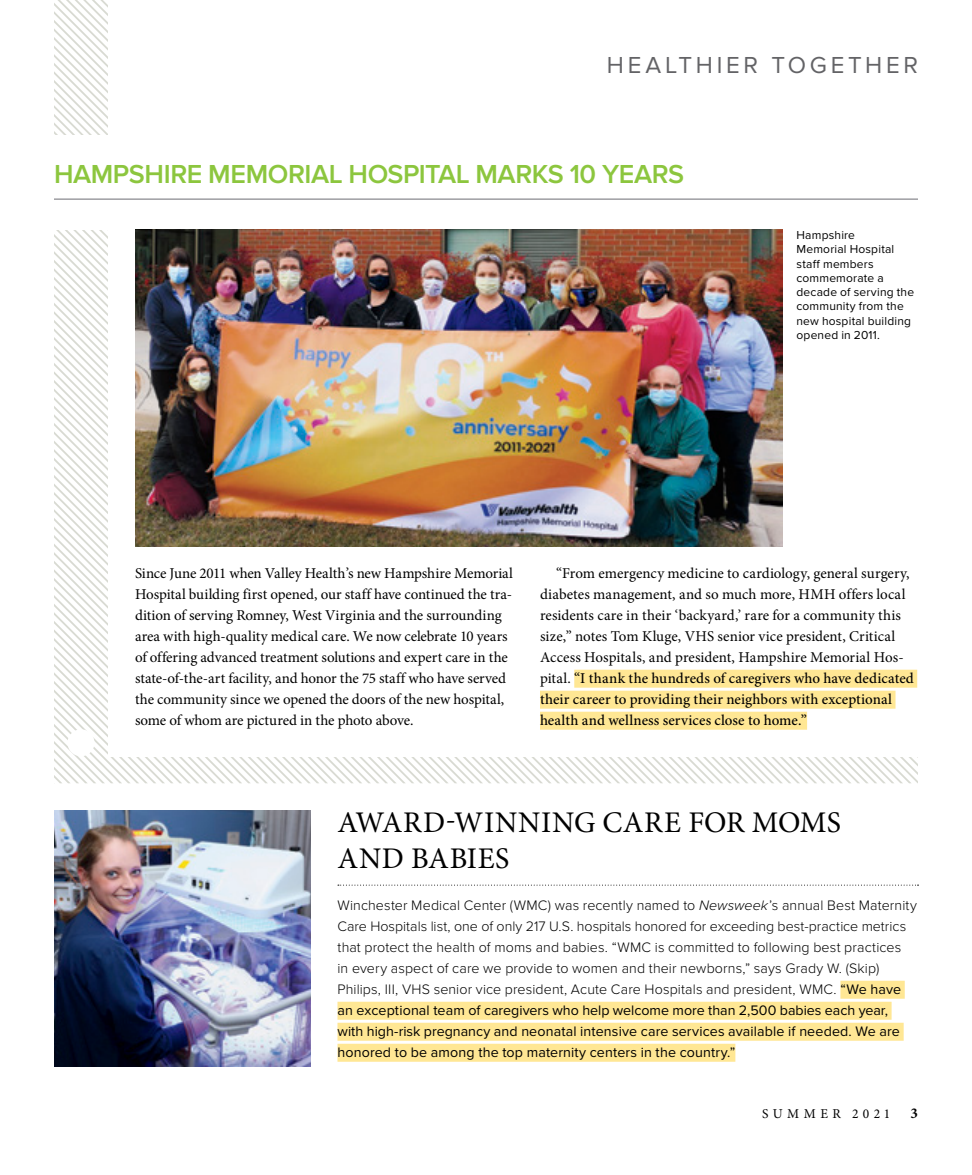
<style>
.page{position:relative;width:972px;height:1175px;background:#fff}
.page>*{position:absolute;margin:0;border:0;box-sizing:border-box;transform-origin:0 0}
.t1{font:30px/36px "Minion Pro";letter-spacing:.02em;color:#000}
.t2{font:600 27px "Proxima Nova";letter-spacing:-.015em;color:#8cc63e}
.t3{font:24px "Proxima Nova";letter-spacing:.155em;color:#636366}
.t4{font:15px/21px "Minion Pro";letter-spacing:-.005em;color:#000}
.t5{font:700 15px "Minion Pro";color:#000}
.t6{font:300 14.25px/21px "Proxima Nova";letter-spacing:.005em;color:#000}
.t7{font:13.5px "Minion Pro";letter-spacing:.325em;color:#000}
.t8{font:12px/14.2px "Proxima Nova";letter-spacing:.015em;color:#000}
.s1{font-weight:500}
.s2{font-style:italic}
.s3{font-weight:400}
</style>
<div class="page">
<svg style="left:54px;top:230px;width:649px;height:553px"></svg>
<svg style="left:54px;top:440px;width:343px;height:343px"></svg>
<div style="left:108px;top:0;width:824px;height:756px;background:#fff"></div>
<div style="left:68px;top:729px;width:26px;height:27px;background:#fff;border-radius:50%"></div>
<hr style="left:54px;top:198px;width:864px;height:2px;background:#9d9ea2">
<img style="left:135px;top:230px;width:648px;height:317px">
<div style="left:574px;top:669px;width:343px;height:18px;background:#ffe794"></div>
<div style="left:540px;top:690px;width:356px;height:18px;background:#ffe794"></div>
<div style="left:540px;top:711px;width:267px;height:18px;background:#ffe794"></div>
<img style="left:54px;top:810px;width:256px;height:256px">
<svg style="left:338px;top:884px;width:581px;height:1px"></svg>
<div style="left:840px;top:980px;width:65px;height:18px;background:#ffe794"></div>
<div style="left:338px;top:1001px;width:554px;height:18px;background:#ffe794"></div>
<div style="left:338px;top:1022px;width:566px;height:18px;background:#ffe794"></div>
<div style="left:338px;top:1043px;width:397px;height:18px;background:#ffe794"></div>
<p class="t3" style="left:607px;top:51px;width:313px">HEALTHIER TOGETHER</p>
<p class="t2" style="left:54px;top:159px;width:632px">HAMPSHIRE MEMORIAL HOSPITAL MARKS 10 YEARS</p>
<p class="t8" style="left:796px;top:228px;width:119px">Hampshire<br>Memorial Hospital staff members commemorate a decade of serving the community from the new hospital building opened in 2011.</p>
<p class="t4" style="left:135px;top:563px;width:379px">Since June 2011 when Valley Health’s new Hampshire Memorial Hospital building first opened, our staff have continued the tra&shy;dition of serving Romney, West Virginia and the surrounding area with high-quality medical care. We now celebrate 10 years of offering advanced treatment solutions and expert care in the state-of-the-art facility, and honor the 75 staff who have served the community since we opened the doors of the new hospital, some of whom are pictured in the photo above.</p>
<p class="t4" style="left:540px;top:563px;width:375px;text-indent:16px">“From emergency medicine to cardiology, general surgery, diabetes management, and so much more, HMH offers local residents care in their ‘backyard,’ rare for a community this size,” notes Tom Kluge, VHS senior vice president, Critical Access Hospitals, and president, Hampshire Memorial Hos&shy;pital. <span class="s1">“I thank the hundreds of caregivers who have dedicated their career to providing their neighbors with exceptional health and wellness services close to home.”</span></p>
<p class="t1" style="left:338px;top:804px;width:505px">AWARD-WINNING CARE FOR MOMS<br>AND BABIES</p>
<p class="t6" style="left:338px;top:895px;width:581px">Winchester Medical Center (WMC) was recently named to <span class="s2">Newsweek</span>’s annual Best Maternity Care Hospitals list, one of only 217 U.S. hospitals honored for exceeding best-practice metrics that protect the health of moms and babies. “WMC is committed to following best practices<br>in every aspect of care we provide to women and their newborns,” says Grady W. (Skip)<br>Philips, III, VHS senior vice president, Acute Care Hospitals and president, WMC. <span class="s3">“We have an exceptional team of caregivers who help welcome more than 2,500 babies each year, with high-risk pregnancy and neonatal intensive care services available if needed. We are honored to be among the top maternity centers in the country.”</span></p>
<p class="t7" style="left:762px;top:1105px;width:130px">SUMMER 2021</p>
<p class="t5" style="left:910px;top:1104px;width:9px">3</p>
</div>
